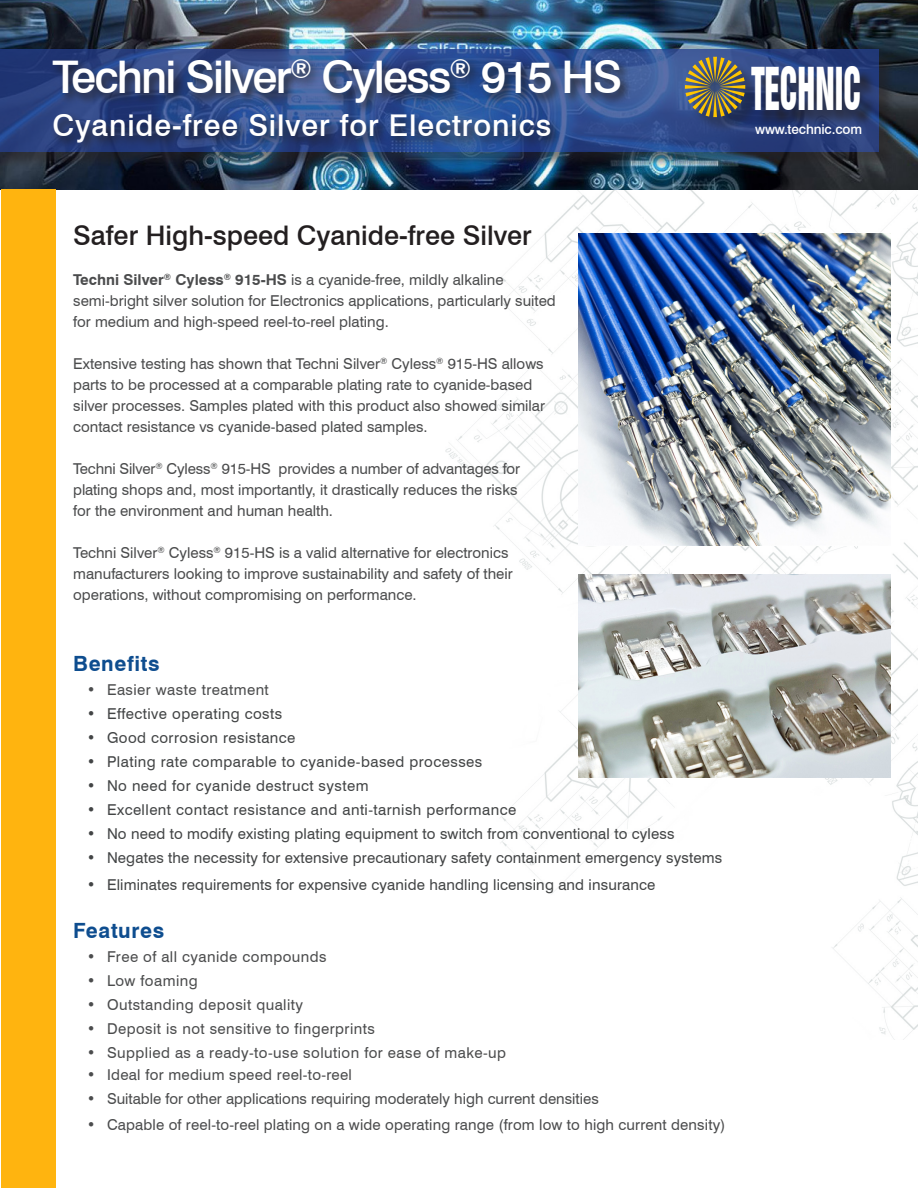
<style>
.page{position:relative;width:918px;height:1188px;background:#fff}
.page>*{position:absolute;margin:0;border:0;box-sizing:border-box;transform-origin:0 0}
.t1{font:54.15px "Swiss 921 BT Regular A";color:#fff;scale:.59 1}
.t2{font:500 45px "Swiss 721 BT";letter-spacing:-.04em;color:#fff}
.t3{font:500 30px "Swiss 721 BT";letter-spacing:.03em;color:#fff}
.t4{font:500 27px "Swiss 721 BT";color:#231f20}
.t5{font:700 21px "Swiss 721 BT";letter-spacing:.03em;color:#0e4d8f}
.t6{font:15px/21px "Swiss 721 BT";color:#4b4c4d}
.t7{font:15px "Swiss 721 BT";letter-spacing:.01em;color:#424445}
.t8{font:15px "Swiss 721 BT";letter-spacing:.03em;color:#424445}
.t9{font:15px "Swiss 721 BT";letter-spacing:.03em;color:#4b4c4d}
.t10{font:15px "Swiss 721 BT";letter-spacing:.02em;color:#4b4c4d}
.t11{font:500 13.5px "Swiss 721 BT";letter-spacing:-.01em;color:#fff}
.s1{font-weight:700}
</style>
<div class="page">
<img style="left:446px;top:190px;width:472px;height:850px">
<img style="left:0;top:0;width:918px;height:190px">
<div style="left:1px;top:50px;width:895px;height:119px;background:#231f20;opacity:.75"></div>
<svg style="left:0;top:49px;width:879px;height:102px;background:#2e4888"></svg>
<div style="left:1px;top:190px;width:54px;height:998px;background:#ffb40f"></div>
<div style="left:49px;top:56px;width:584px;height:99px;background:#231f20;opacity:.85"></div>
<div style="left:687px;top:59px;width:190px;height:75px;background:#231f20;opacity:.75"></div>
<svg style="left:685px;top:57px;width:60px;height:60px;background:#777456"></svg>
<img style="left:578px;top:574px;width:313px;height:203px">
<img style="left:578px;top:233px;width:313px;height:313px">
<p class="t2" style="left:52px;top:50px;width:571px">Techni Silver<sup>®</sup> Cyless<sup>®</sup> 915 HS</p>
<p class="t3" style="left:52px;top:107px;width:500px">Cyanide-free Silver for Electronics</p>
<p class="t1" style="left:751px;top:53px;width:187px">TECHNIC</p>
<p class="t11" style="left:755px;top:121px;width:108px">www.technic.com</p>
<p class="t4" style="left:73px;top:219px;width:460px">Safer High-speed Cyanide-free Silver</p>
<p class="t6" style="left:73px;top:269px;width:432px"><span class="s1">Techni Silver</span><sup>®</sup> <span class="s1">Cyless</span><sup>®</sup> <span class="s1">915-HS</span> is a cyanide-free, mildly alkaline</p>
<p class="t6" style="left:73px;top:290px;width:484px">semi-bright silver solution for Electronics applications, particularly suited for medium and high-speed reel-to-reel plating.</p>
<p class="t6" style="left:73px;top:353px;width:473px">Extensive testing has shown that Techni Silver<sup>®</sup> Cyless<sup>®</sup> 915-HS allows parts to be processed at a comparable plating rate to cyanide-based silver processes. Samples plated with this product also showed similar contact resistance vs cyanide-based plated samples.</p>
<p class="t6" style="left:73px;top:458px;width:448px">Techni Silver<sup>®</sup> Cyless<sup>®</sup> 915-HS provides a number of advantages for</p>
<p class="t6" style="left:73px;top:479px;width:446px">plating shops and, most importantly, it drastically reduces the risks</p>
<p class="t6" style="left:73px;top:500px;width:261px">for the environment and human health.</p>
<p class="t6" style="left:73px;top:542px;width:437px">Techni Silver<sup>®</sup> Cyless<sup>®</sup> 915-HS is a valid alternative for electronics</p>
<p class="t6" style="left:73px;top:563px;width:441px">manufacturers looking to improve sustainability and safety of their</p>
<p class="t6" style="left:73px;top:584px;width:345px">operations, without compromising on performance.</p>
<p class="t5" style="left:73px;top:649px;width:88px">Benefits</p>
<p class="t9" style="left:87px;top:679px;width:184px">• Easier waste treatment</p>
<p class="t8" style="left:87px;top:703px;width:197px">• Effective operating costs</p>
<p class="t8" style="left:87px;top:727px;width:210px">• Good corrosion resistance</p>
<p class="t8" style="left:87px;top:751px;width:397px">• Plating rate comparable to cyanide-based processes</p>
<p class="t8" style="left:87px;top:775px;width:283px">• No need for cyanide destruct system</p>
<p class="t8" style="left:87px;top:799px;width:431px">• Excellent contact resistance and anti-tarnish performance</p>
<p class="t7" style="left:87px;top:823px;width:589px">• No need to modify existing plating equipment to switch from conventional to cyless</p>
<p class="t7" style="left:87px;top:847px;width:637px">• Negates the necessity for extensive precautionary safety containment emergency systems</p>
<p class="t7" style="left:87px;top:874px;width:570px">• Eliminates requirements for expensive cyanide handling licensing and insurance</p>
<p class="t5" style="left:73px;top:916px;width:92px">Features</p>
<p class="t9" style="left:87px;top:946px;width:241px">• Free of all cyanide compounds</p>
<p class="t9" style="left:87px;top:970px;width:112px">• Low foaming</p>
<p class="t9" style="left:87px;top:994px;width:218px">• Outstanding deposit quality</p>
<p class="t9" style="left:87px;top:1018px;width:290px">• Deposit is not sensitive to fingerprints</p>
<p class="t9" style="left:87px;top:1042px;width:421px">• Supplied as a ready-to-use solution for ease of make-up</p>
<p class="t10" style="left:87px;top:1065px;width:267px">• Ideal for medium speed reel-to-reel</p>
<p class="t6" style="left:87px;top:1088px;width:514px">• Suitable for other applications requiring moderately high current densities</p>
<p class="t6" style="left:87px;top:1113px;width:640px">• Capable of reel-to-reel plating on a wide operating range (from low to high current density)</p>
</div>
